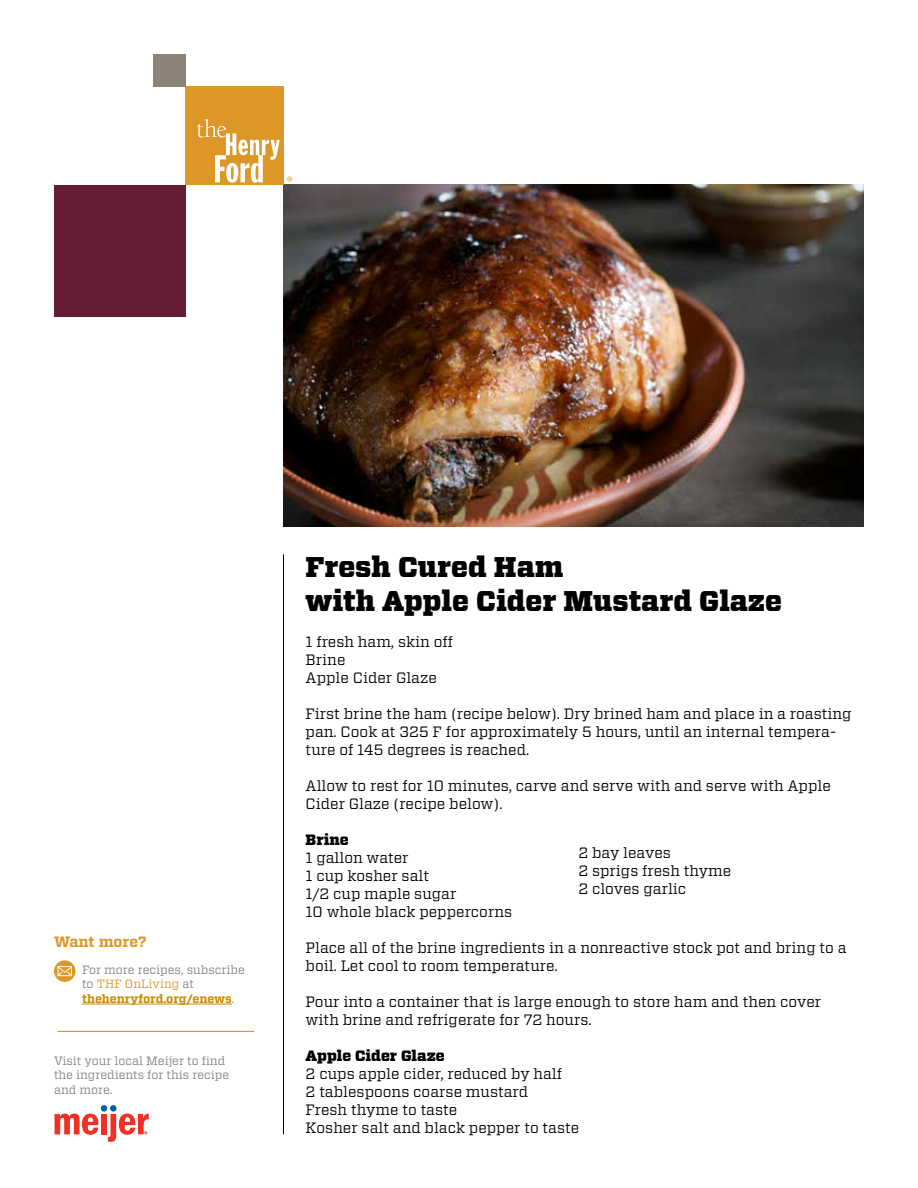
<style>
.page{position:relative;width:918px;height:1188px;background:#fff}
.page>*{position:absolute;margin:0;border:0;box-sizing:border-box;transform-origin:0 0}
.t1{font:900 28.5px/34.2px "Vitesse";color:#000}
.t2{font:15px/18px "Vitesse";color:#000}
.t3{font:900 15px "Vitesse";color:#000}
.t4{font:700 15px "Vitesse";color:#dc9727}
.t5{font:12px/14.4px "Vitesse";color:#808285}
.s1{color:#dd9829}
.s2{font-weight:700;color:#cc8a00}
</style>
<div class="page">
<img style="left:284px;top:185px;width:580px;height:341px">
<div style="left:186px;top:86px;width:98px;height:99px;background:#dc9727"></div>
<svg style="left:197px;top:119px;width:83px;height:64px"></svg>
<svg style="left:287px;top:177px;width:5px;height:5px"></svg>
<div style="left:153px;top:54px;width:33px;height:32px;background:#8c8278"></div>
<div style="left:54px;top:185px;width:132px;height:131px;background:#661c33"></div>
<svg style="left:54px;top:960px;width:21px;height:22px"></svg>
<hr style="left:82px;top:1004px;width:150px;height:1px;background:#cc8a00">
<svg style="left:58px;top:966px;width:14px;height:10px"></svg>
<hr style="left:283px;top:554px;width:1px;height:580px;background:#000">
<svg style="left:55px;top:1114px;width:43px;height:21px"></svg>
<div style="left:101px;top:1114px;width:6px;height:20px;background:#ee3124"></div>
<div style="left:101px;top:1105px;width:6px;height:7px;background:#005fa8;border-radius:50%"></div>
<div style="left:110px;top:1105px;width:7px;height:7px;background:#005fa8;border-radius:50%"></div>
<svg style="left:108px;top:1114px;width:41px;height:28px"></svg>
<hr style="left:58px;top:1031px;width:196px;height:1px;background:#cc8a00">
<p class="t4" style="left:54px;top:932px;width:94px">Want more?</p>
<p class="t5" style="left:82px;top:962px;width:164px">For more recipes, subscribe to <span class="s1">THF OnLiving</span> at <span class="s2">thehenryford.org/enews</span>.</p>
<p class="t5" style="left:54px;top:1053px;width:177px">Visit your local Meijer to find the ingredients for this recipe and more.</p>
<h1 class="t1" style="left:306px;top:551px;width:478px">Fresh Cured Ham<br>with Apple Cider Mustard Glaze</h1>
<p class="t2" style="left:306px;top:633px;width:149px">1 fresh ham, skin off<br>Brine<br>Apple Cider Glaze</p>
<p class="t2" style="left:306px;top:705px;width:547px">First brine the ham (recipe below). Dry brined ham and place in a roasting pan. Cook at 325 F for approximately 5 hours, until an internal tempera&shy;ture of 145 degrees is reached.</p>
<p class="t2" style="left:306px;top:777px;width:527px">Allow to rest for 10 minutes, carve and serve with and serve with Apple<br>Cider Glaze (recipe below).</p>
<p class="t3" style="left:306px;top:830px;width:45px">Brine</p>
<p class="t2" style="left:306px;top:849px;width:208px">1 gallon water<br>1 cup kosher salt<br>1/2 cup maple sugar<br>10 whole black peppercorns</p>
<p class="t2" style="left:306px;top:939px;width:542px">Place all of the brine ingredients in a nonreactive stock pot and bring to a boil. Let cool to room temperature.</p>
<p class="t2" style="left:306px;top:993px;width:517px">Pour into a container that is large enough to store ham and then cover with brine and refrigerate for 72 hours.</p>
<p class="t3" style="left:306px;top:1046px;width:140px">Apple Cider Glaze</p>
<p class="t2" style="left:306px;top:1065px;width:275px">2 cups apple cider, reduced by half<br>2 tablespoons coarse mustard<br>Fresh thyme to taste<br>Kosher salt and black pepper to taste</p>
<p class="t2" style="left:578px;top:843px;width:155px">2 bay leaves<br>2 sprigs fresh thyme<br>2 cloves garlic</p>
</div>
